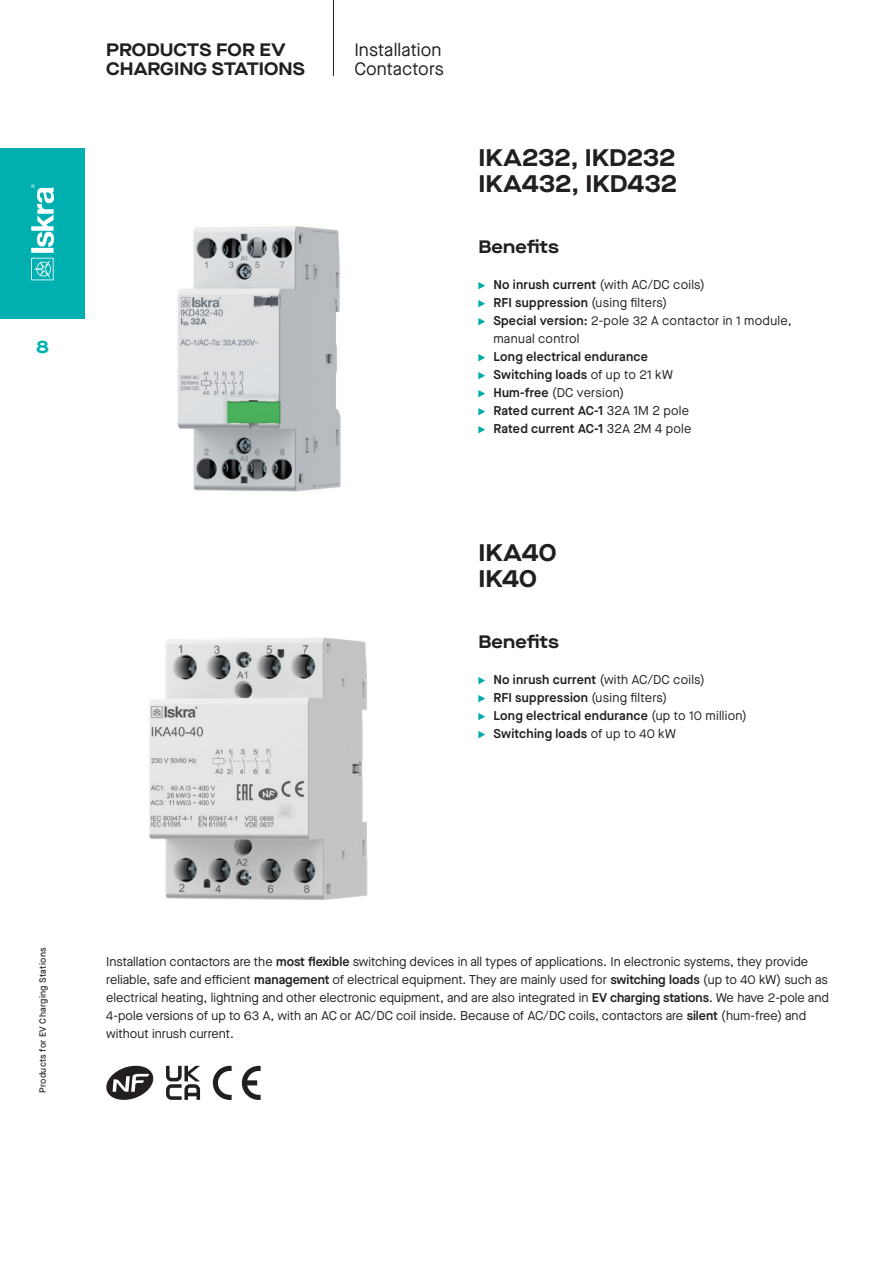
<style>
.page{position:relative;width:893px;height:1263px;background:#fff}
.page>*{position:absolute;margin:0;border:0;box-sizing:border-box;transform-origin:0 0}
.t1{font:700 expanded 24px "Maison Neue";letter-spacing:.005em;color:#231f20}
.t2{font:700 expanded 18px/19.5px "Maison Neue";letter-spacing:.005em;color:#231f20}
.t3{font:18px "Maison Neue";letter-spacing:.01em;color:#231f20}
.t4{font:700 expanded 18px "Maison Neue";color:#00b0b0}
.t5{font:12.75px/18px "Maison Neue";color:#231f20}
.t6{font:600 12.75px "Maison Neue";letter-spacing:.015em;color:#231f20}
.t7{font:12.75px/18px "Maison Neue";letter-spacing:.02em;color:#231f20}
.t8{font:500 9px "Maison Neue";letter-spacing:.035em;color:#231f20}
.s1{font-weight:600}
.s2{font-weight:400}
</style>
<div class="page">
<svg style="left:478px;top:282px;width:7px;height:7px"></svg>
<svg style="left:478px;top:300px;width:7px;height:7px"></svg>
<svg style="left:478px;top:318px;width:7px;height:7px"></svg>
<svg style="left:478px;top:354px;width:7px;height:7px"></svg>
<svg style="left:478px;top:372px;width:7px;height:7px"></svg>
<svg style="left:478px;top:390px;width:7px;height:7px"></svg>
<svg style="left:478px;top:408px;width:7px;height:7px"></svg>
<svg style="left:478px;top:426px;width:7px;height:7px"></svg>
<svg style="left:478px;top:677px;width:7px;height:7px"></svg>
<svg style="left:478px;top:695px;width:7px;height:7px"></svg>
<svg style="left:478px;top:713px;width:7px;height:7px"></svg>
<svg style="left:478px;top:731px;width:7px;height:7px"></svg>
<img style="left:177px;top:226px;width:164px;height:266px">
<img style="left:149px;top:637px;width:219px;height:263px">
<svg style="left:213px;top:1066px;width:19px;height:34px"></svg>
<svg style="left:242px;top:1066px;width:19px;height:34px"></svg>
<svg style="left:106px;top:1065px;width:48px;height:35px"></svg>
<svg style="left:166px;top:1066px;width:34px;height:34px"></svg>
<hr style="left:333px;top:0;width:1px;height:76px;background:#231f20">
<div style="left:0;top:149px;width:85px;height:170px;background:#00b0b0"></div>
<svg style="left:31px;top:184px;width:23px;height:96px"></svg>
<h2 class="t4" style="left:36px;top:334px;width:14px">8</h2>
<p class="t2" style="left:106px;top:39px;width:200px">PRODUCTS FOR EV<br>CHARGING STATIONS</p>
<p class="t3" style="left:354px;top:37px;width:89px">Installation</p>
<p class="t3" style="left:354px;top:57px;width:91px">Contactors</p>
<p class="t1" style="left:478px;top:141px;width:199px">IKA232, IKD232</p>
<p class="t1" style="left:478px;top:166px;width:200px">IKA432, IKD432</p>
<p class="t2" style="left:478px;top:237px;width:82px">Benefits</p>
<p class="t5" style="left:493px;top:276px;width:213px"><span class="s1">No inrush current</span> (with AC/DC coils)</p>
<p class="t6" style="left:493px;top:294px;width:175px">RFI suppression <span class="s2">(using filters)</span></p>
<p class="t7" style="left:493px;top:312px;width:300px"><span class="s1">Special version:</span> 2-pole 32 A contactor in 1 module, manual control</p>
<p class="t6" style="left:493px;top:348px;width:156px">Long electrical endurance</p>
<p class="t6" style="left:493px;top:366px;width:181px">Switching loads <span class="s2">of up to 21 kW</span></p>
<p class="t5" style="left:493px;top:384px;width:132px"><span class="s1">Hum-free</span> (DC version)</p>
<p class="t6" style="left:493px;top:402px;width:197px">Rated current AC-1 <span class="s2">32A 1M 2 pole</span></p>
<p class="t6" style="left:493px;top:420px;width:200px">Rated current AC-1 <span class="s2">32A 2M 4 pole</span></p>
<p class="t1" style="left:478px;top:536px;width:80px">IKA40</p>
<p class="t1" style="left:478px;top:561px;width:60px">IK40</p>
<p class="t2" style="left:478px;top:632px;width:82px">Benefits</p>
<p class="t5" style="left:493px;top:671px;width:213px"><span class="s1">No inrush current</span> (with AC/DC coils)</p>
<p class="t6" style="left:493px;top:689px;width:175px">RFI suppression <span class="s2">(using filters)</span></p>
<p class="t6" style="left:493px;top:707px;width:255px">Long electrical endurance <span class="s2">(up to 10 million)</span></p>
<p class="t6" style="left:493px;top:725px;width:184px">Switching loads <span class="s2">of up to 40 kW</span></p>
<p class="t8" style="left:37px;top:1093px;width:147px;rotate:-90deg">Products for EV Charging Stations</p>
<p class="t5" style="left:106px;top:952px;width:724px">Installation contactors are the <span class="s1">most flexible</span> switching devices in all types of applications. In electronic systems, they provide reliable, safe and efficient <span class="s1">management</span> of electrical equipment. They are mainly used for <span class="s1">switching loads</span> (up to 40 kW) such as electrical heating, lightning and other electronic equipment, and are also integrated in <span class="s1">EV charging stations</span>. We have 2-pole and 4-pole versions of up to 63 A, with an AC or AC/DC coil inside. Because of AC/DC coils, contactors are <span class="s1">silent</span> (hum-free) and without inrush current.</p>
</div>
